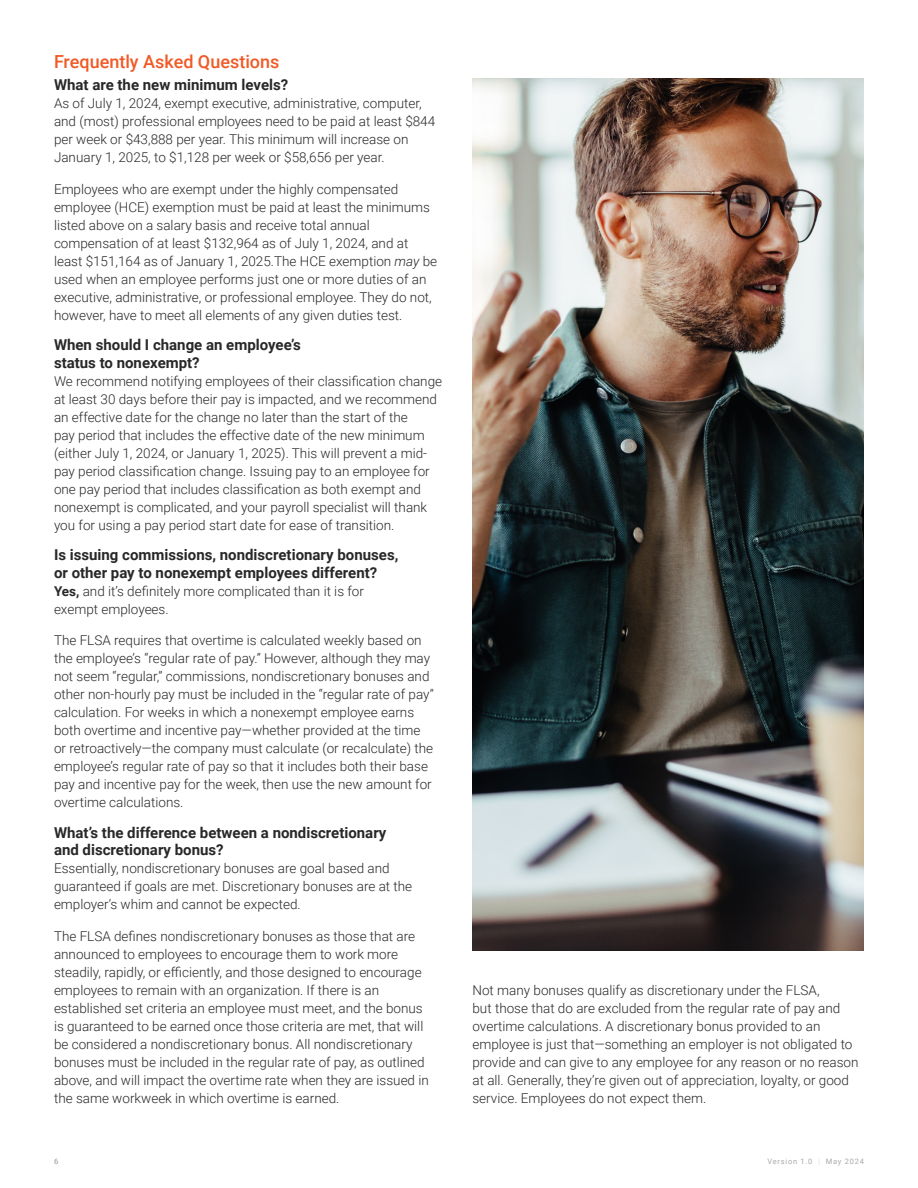
<style>
.page{position:relative;width:918px;height:1188px;background:#fff}
.page>*{position:absolute;margin:0;border:0;box-sizing:border-box;transform-origin:0 0}
.Secondary_header{font:500 18px "Roboto";color:#f15a26}
.Tertiary_header{font:700 15px/17.2px "Roboto";color:#282828}
.body_copy{font:300 13.5px/18px "Roboto";color:#282828}
.CSLP_footer{font:7.5px "Roboto";letter-spacing:.1em;color:#a9a9a9}
.t1{font:7.5px "Roboto";color:#939598}
.s1{font-style:italic}
.s2{font-weight:700}
.s3{font-weight:100}
</style>
<div class="page">
<img style="left:472px;top:79px;width:392px;height:871px">
<p class="Secondary_header" style="left:54px;top:48px;width:227px">Frequently Asked Questions</p>
<p class="Tertiary_header" style="left:54px;top:76px;width:236px">What are the new minimum levels?</p>
<p class="body_copy" style="left:54px;top:94px;width:383px">As of July 1, 2024, exempt executive, administrative, computer, and (most) professional employees need to be paid at least $844 per week or $43,888 per year. This minimum will increase on January 1, 2025, to $1,128 per week or $58,656 per year.</p>
<p class="body_copy" style="left:54px;top:179px;width:385px">Employees who are exempt under the highly compensated employee (HCE) exemption must be paid at least the minimums listed above on a salary basis and receive total annual compensation of at least $132,964 as of July 1, 2024, and at least $151,164 as of January 1, 2025.The HCE exemption <span class="s1">may</span> be used when an employee performs just one or more duties of an executive, administrative, or professional employee. They do not, however, have to meet all elements of any given duties test.</p>
<p class="Tertiary_header" style="left:54px;top:336px;width:248px">When should I change an employee’s status to nonexempt?</p>
<p class="body_copy" style="left:54px;top:371px;width:390px">We recommend notifying employees of their classification change at least 30 days before their pay is impacted, and we recommend an effective date for the change no later than the start of the<br>pay period that includes the effective date of the new minimum (either July 1, 2024, or January 1, 2025). This will prevent a mid&shy;pay period classification change. Issuing pay to an employee for one pay period that includes classification as both exempt and nonexempt is complicated, and your payroll specialist will thank you for using a pay period start date for ease of transition.</p>
<p class="Tertiary_header" style="left:54px;top:546px;width:346px">Is issuing commissions, nondiscretionary bonuses, or other pay to nonexempt employees different?</p>
<p class="body_copy" style="left:54px;top:581px;width:312px"><span class="s2">Yes,</span> and it’s definitely more complicated than it is for exempt employees.</p>
<p class="body_copy" style="left:54px;top:631px;width:381px">The FLSA requires that overtime is calculated weekly based on the employee’s “regular rate of pay.” However, although they may not seem “regular,” commissions, nondiscretionary bonuses and other non-hourly pay must be included in the “regular rate of pay” calculation. For weeks in which a nonexempt employee earns both overtime and incentive pay—whether provided at the time or retroactively—the company must calculate (or recalculate) the employee’s regular rate of pay so that it includes both their base pay and incentive pay for the week, then use the new amount for overtime calculations.</p>
<p class="Tertiary_header" style="left:54px;top:823px;width:334px">What’s the difference between a nondiscretionary and discretionary bonus?</p>
<p class="body_copy" style="left:54px;top:859px;width:360px">Essentially, nondiscretionary bonuses are goal based and guaranteed if goals are met. Discretionary bonuses are at the employer’s whim and cannot be expected.</p>
<p class="body_copy" style="left:54px;top:926px;width:376px">The FLSA defines nondiscretionary bonuses as those that are announced to employees to encourage them to work more steadily, rapidly, or efficiently, and those designed to encourage employees to remain with an organization. If there is an established set criteria an employee must meet, and the bonus is guaranteed to be earned once those criteria are met, that will be considered a nondiscretionary bonus. All nondiscretionary bonuses must be included in the regular rate of pay, as outlined above, and will impact the overtime rate when they are issued in the same workweek in which overtime is earned.</p>
<p class="body_copy" style="left:472px;top:980px;width:387px">Not many bonuses qualify as discretionary under the FLSA,<br>but those that do are excluded from the regular rate of pay and overtime calculations. A discretionary bonus provided to an employee is just that—something an employer is not obligated to provide and can give to any employee for any reason or no reason at all. Generally, they’re given out of appreciation, loyalty, or good service. Employees do not expect them.</p>
<p class="t1" style="left:54px;top:1156px;width:6px">6</p>
<p class="CSLP_footer" style="left:768px;top:1156px;width:98px">Version 1.0 <span class="s3">|</span> May 2024</p>
</div>
